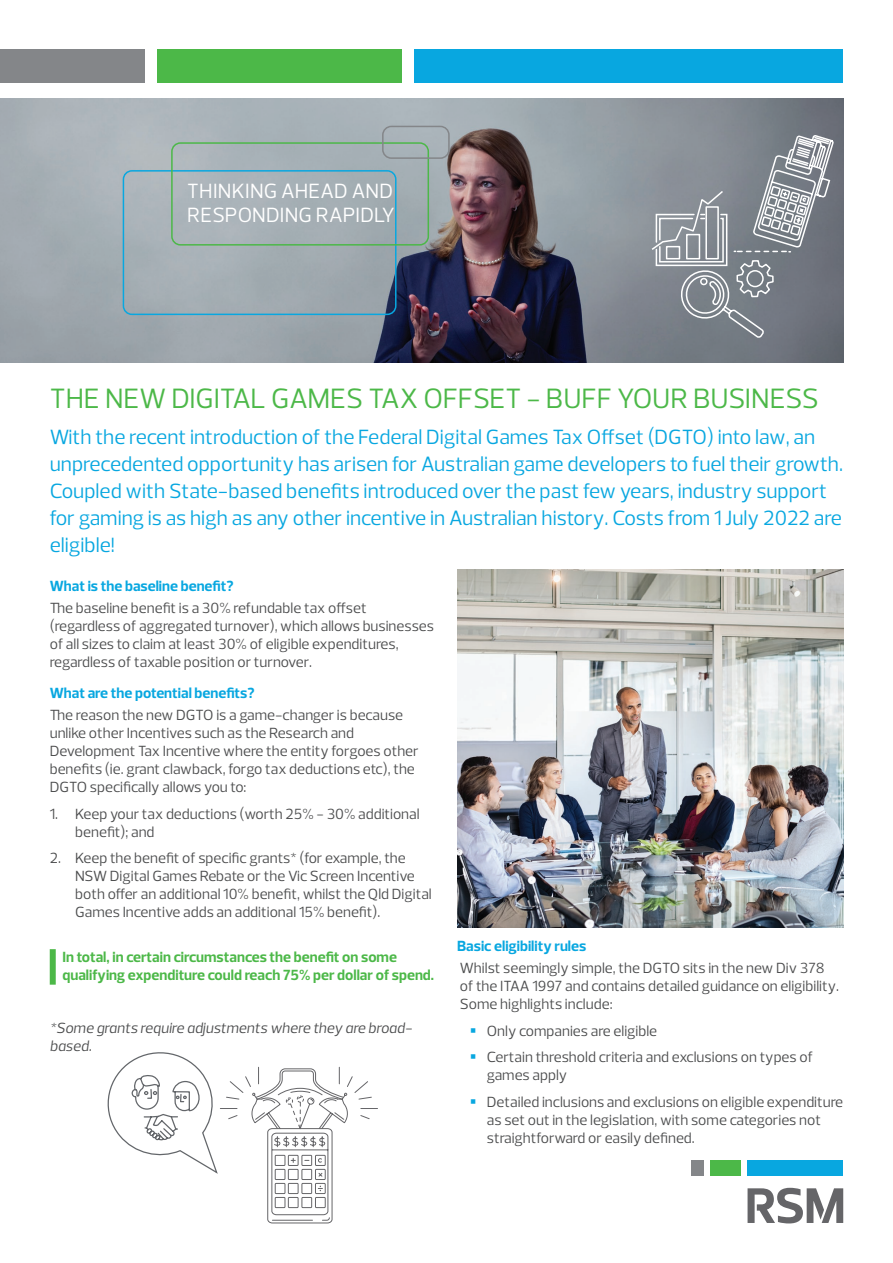
<style>
.page{position:relative;width:893px;height:1263px;background:#fff}
.page>*{position:absolute;margin:0;border:0;box-sizing:border-box;transform-origin:0 0}
.Cover_description{font:28.5px "Prelo";color:#4cb848}
.Cover_description-2{font:21px/27px "Prelo";color:#08a7e0}
.Issues_based_thought{font:21px/24px "Prelo";letter-spacing:.015em;color:#fff}
.Body_-_numbers{font:15px/18px "Prelo";color:#4b4c4d}
.Body{font:15px/18px "Prelo";color:#4b4c4d}
.Body_-_bullets{font:15px/18px "Prelo";color:#4b4c4d}
.Subhead{font:700 15px/18px "Prelo";color:#4cb848}
.Subhead-2{font:700 15px "Prelo";color:#08a7e0}
.Body-2{font:italic 15px/18px "Prelo";color:#4b4c4d}
</style>
<div class="page">
<div style="left:415px;top:50px;width:428px;height:33px;background:#08a7e0"></div>
<div style="left:157px;top:50px;width:245px;height:33px;background:#4cb848"></div>
<div style="left:0;top:50px;width:145px;height:33px;background:#848689"></div>
<div style="left:747px;top:1160px;width:96px;height:15px;background:#08a7e0"></div>
<div style="left:691px;top:1160px;width:12px;height:15px;background:#848689"></div>
<div style="left:710px;top:1160px;width:31px;height:15px;background:#4cb848"></div>
<svg style="left:747px;top:1188px;width:96px;height:35px"></svg>
<img style="left:0;top:99px;width:843px;height:264px">
<div style="left:123px;top:170px;width:273px;height:145px;border:2px solid #08a7e0;border-radius:9px"></div>
<div style="left:171px;top:142px;width:258px;height:104px;border:2px solid #4cb848;border-radius:9px"></div>
<div style="left:382px;top:126px;width:68px;height:33px;border:2px solid #848689;border-radius:9px"></div>
<svg style="left:650px;top:132px;width:184px;height:207px;background:#898e96"></svg>
<div style="left:50px;top:949px;width:6px;height:36px;background:#4cb848"></div>
<img style="left:457px;top:570px;width:386px;height:358px">
<svg style="left:107px;top:1052px;width:271px;height:172px"></svg>
<p class="Issues_based_thought" style="left:187px;top:179px;width:209px">THINKING AHEAD AND<br>RESPONDING RAPIDLY</p>
<p class="Cover_description" style="left:50px;top:381px;width:770px">THE NEW DIGITAL GAMES TAX OFFSET - BUFF YOUR BUSINESS</p>
<p class="Cover_description-2" style="left:50px;top:423px;width:795px">With the recent introduction of the Federal Digital Games Tax Offset (DGTO) into law, an unprecedented opportunity has arisen for Australian game developers to fuel their growth.<br>Coupled with State-based benefits introduced over the past few years, industry support for gaming is as high as any other incentive in Australian history. Costs from 1 July 2022 are eligible!</p>
<p class="Subhead-2" style="left:50px;top:577px;width:185px">What is the baseline benefit?</p>
<p class="Body" style="left:50px;top:599px;width:386px">The baseline benefit is a 30% refundable tax offset (regardless of aggregated turnover), which allows businesses of all sizes to claim at least 30% of eligible expenditures, regardless of taxable position or turnover.</p>
<p class="Subhead-2" style="left:50px;top:684px;width:206px">What are the potential benefits?</p>
<p class="Body_-_numbers" style="left:50px;top:706px;width:371px">The reason the new DGTO is a game-changer is because unlike other Incentives such as the Research and Development Tax Incentive where the entity forgoes other benefits (ie. grant clawback, forgo tax deductions etc), the DGTO specifically allows you to:</p>
<p class="Body_-_numbers" style="left:75px;top:805px;width:346px;text-indent:-26px">1. Keep your tax deductions (worth 25% - 30% additional benefit); and</p>
<p class="Body_-_numbers" style="left:75px;top:849px;width:358px;text-indent:-26px">2. Keep the benefit of specific grants* (for example, the NSW Digital Games Rebate or the Vic Screen Incentive both offer an additional 10% benefit, whilst the Qld Digital Games Incentive adds an additional 15% benefit).</p>
<p class="Subhead" style="left:63px;top:948px;width:373px">In total, in certain circumstances the benefit on some qualifying expenditure could reach 75% per dollar of spend.</p>
<p class="Body-2" style="left:50px;top:1019px;width:364px">*Some grants require adjustments where they are broad&shy;based.</p>
<p class="Subhead-2" style="left:457px;top:937px;width:131px">Basic eligibility rules</p>
<p class="Body_-_bullets" style="left:460px;top:959px;width:381px">Whilst seemingly simple, the DGTO sits in the new Div 378 of the ITAA 1997 and contains detailed guidance on eligibility.<br>Some highlights include:</p>
<p class="Body_-_numbers" style="left:487px;top:1022px;width:172px">Only companies are eligible</p>
<p class="Body_-_numbers" style="left:487px;top:1048px;width:328px">Certain threshold criteria and exclusions on types of games apply</p>
<p class="Body_-_numbers" style="left:487px;top:1093px;width:358px">Detailed inclusions and exclusions on eligible expenditure as set out in the legislation, with some categories not straightforward or easily defined.</p>
</div>
